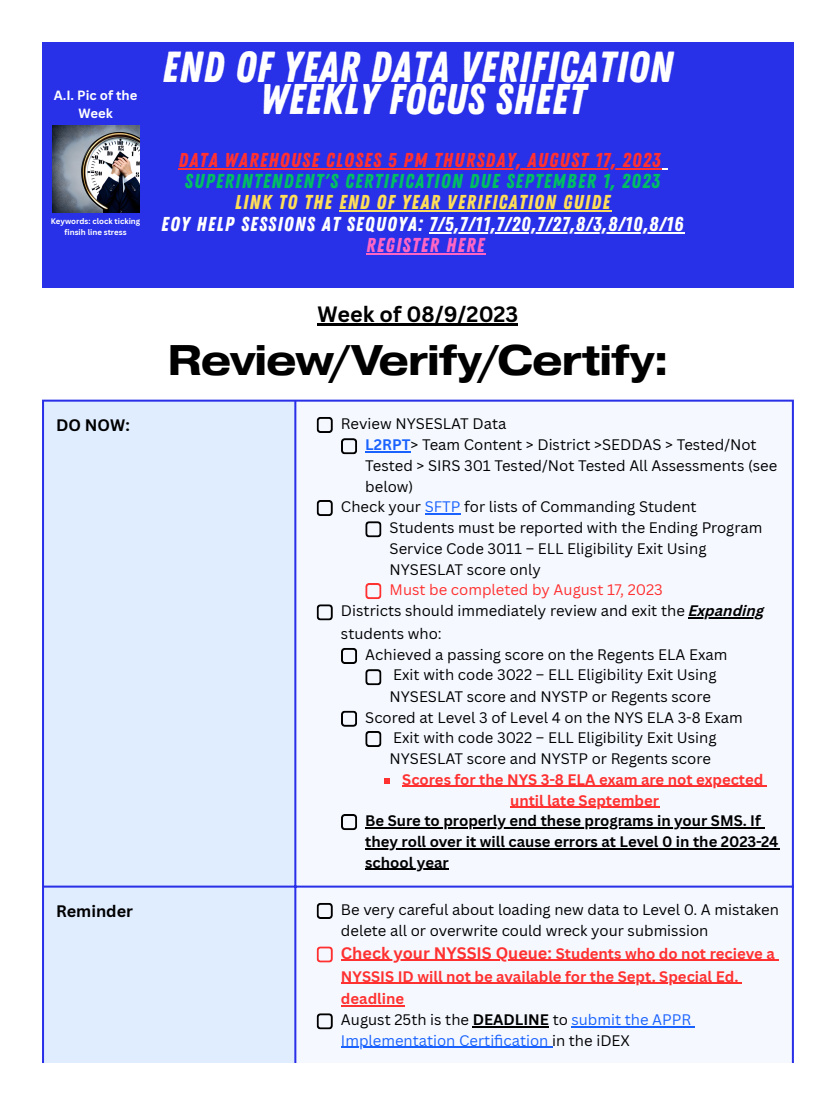
<style>
.page{position:relative;width:836px;height:1103px;background:#fff}
.page>*{position:absolute;margin:0;border:0;box-sizing:border-box;transform-origin:0 0}
.t1{font:43.35px "Zing Rust Base";letter-spacing:.015em;color:#fff}
.t2{font:42.9px "Zing Rust Base";letter-spacing:.015em;color:#fff}
.t3{font:700 42.6px "Pragmatica Ext";letter-spacing:-.025em;color:#000}
.t4{font:700 21.6px "Canva Sans";color:#000}
.t5{font:20.1px "Zing Rust Base";letter-spacing:.06em;color:#fff}
.t6{font:20.1px "Zing Rust Base";letter-spacing:.06em;color:#00bf63}
.t7{font:20.1px "Zing Rust Base";letter-spacing:.06em;color:#ff3131}
.t8{font:20.1px "Zing Rust Base";letter-spacing:.06em;color:#ffde59}
.t9{font:20.1px "Zing Rust Base";letter-spacing:.06em;color:#ff66c4}
.t10{font:700 16.2px "Canva Sans";color:#000}
.t11{font:14.85px/20.7px "Canva Sans";color:#000}
.t12{font:700 14.85px/22.8px "Canva Sans";color:#ff3131;text-align:center}
.t13{font:700 14.85px/20.7px "Canva Sans";color:#000}
.t14{font:14.85px/20.2px "Canva Sans";color:#1a62ff}
.t15{font:14.85px "Canva Sans";color:#ff3131}
.t16{font:700 13.05px/18px "Canva Sans";color:#fff;text-align:center}
.t17{font:700 7.8px/10.9px "Canva Sans";color:#fff;text-align:center}
.s1{font-weight:700;color:#1a62ff}
.s2{color:#1a62ff}
.s3{font-weight:700;font-style:italic}
.s4{font-size:16.2px}
.s5{color:#000}
.s6{font-weight:700;color:#000}
</style>
<div class="page">
<hr style="left:317px;top:324px;width:201px;height:2px;background:#000">
<div style="left:42px;top:42px;width:751px;height:245px;background:#2830e8"></div>
<hr style="left:178px;top:168px;width:484px;height:2px;background:#ff3131">
<hr style="left:339px;top:210px;width:272px;height:2px;background:#ffde59">
<hr style="left:429px;top:232px;width:255px;height:1px;background:#fff">
<hr style="left:366px;top:253px;width:119px;height:2px;background:#ff66c4">
<img style="left:52px;top:125px;width:88px;height:87px">
<div style="left:44px;top:402px;width:250px;height:660px;background:#e0edff"></div>
<div style="left:296px;top:402px;width:495px;height:660px;background:#f5f9ff"></div>
<svg style="left:316px;top:417px;width:17px;height:16px"></svg>
<hr style="left:365px;top:451px;width:45px;height:1px;background:#1a62ff">
<svg style="left:341px;top:438px;width:16px;height:16px"></svg>
<hr style="left:425px;top:513px;width:35px;height:1px;background:#1a62ff">
<svg style="left:316px;top:500px;width:17px;height:16px"></svg>
<svg style="left:365px;top:521px;width:16px;height:16px"></svg>
<svg style="left:365px;top:583px;width:16px;height:16px"></svg>
<hr style="left:688px;top:617px;width:76px;height:1px;background:#000">
<svg style="left:316px;top:604px;width:17px;height:16px"></svg>
<svg style="left:341px;top:648px;width:16px;height:16px"></svg>
<svg style="left:365px;top:669px;width:16px;height:16px"></svg>
<svg style="left:341px;top:710px;width:16px;height:17px"></svg>
<svg style="left:365px;top:731px;width:16px;height:16px"></svg>
<svg style="left:384px;top:777px;width:5px;height:6px"></svg>
<hr style="left:402px;top:785px;width:361px;height:1px;background:#ff3131">
<hr style="left:510px;top:807px;width:149px;height:1px;background:#ff3131">
<hr style="left:365px;top:827px;width:396px;height:1px;background:#000">
<hr style="left:365px;top:848px;width:414px;height:1px;background:#000">
<hr style="left:365px;top:868px;width:84px;height:1px;background:#000">
<svg style="left:341px;top:814px;width:16px;height:16px"></svg>
<svg style="left:316px;top:903px;width:17px;height:16px"></svg>
<hr style="left:341px;top:959px;width:215px;height:1px;background:#ff3131">
<hr style="left:556px;top:959px;width:218px;height:1px;background:#ff3131">
<hr style="left:341px;top:983px;width:397px;height:1px;background:#ff3131">
<hr style="left:341px;top:1005px;width:63px;height:1px;background:#ff3131">
<svg style="left:316px;top:946px;width:17px;height:16px"></svg>
<hr style="left:473px;top:1026px;width:76px;height:1px;background:#000">
<hr style="left:571px;top:1026px;width:120px;height:1px;background:#1a62ff">
<hr style="left:341px;top:1046px;width:211px;height:1px;background:#1a62ff">
<svg style="left:316px;top:1013px;width:17px;height:16px"></svg>
<hr style="left:42px;top:402px;width:2px;height:660px;background:#2930e8">
<hr style="left:294px;top:402px;width:2px;height:660px;background:#2930e8">
<hr style="left:791px;top:402px;width:2px;height:660px;background:#2930e8">
<hr style="left:42px;top:400px;width:751px;height:2px;background:#2930e8">
<hr style="left:42px;top:885px;width:751px;height:2px;background:#2930e8">
<hr style="left:42px;top:1084px;width:751px;height:1px;background:#2930e8">
<hr style="left:42px;top:1102px;width:751px;height:1px;background:#2930e8">
<p class="t16" style="left:54px;top:86px;width:85px">A.I. Pic of the<br>Week</p>
<p class="t17" style="left:51px;top:215px;width:91px">Keywords: clock ticking finsih line stress</p>
<p class="t1" style="left:162px;top:41px;width:512px">END OF YEAR DATA VERIFICATION</p>
<p class="t2" style="left:260px;top:75px;width:327px">WEEKLY FOCUS SHEET</p>
<p class="t7" style="left:178px;top:148px;width:483px">DATA WAREHOUSE CLOSES 5 PM THURSDAY, AUGUST 17, 2023</p>
<p class="t6" style="left:185px;top:169px;width:476px">SUPERINTENDENT'S CERTIFICATION DUE SEPTEMBER 1, 2023</p>
<p class="t8" style="left:235px;top:191px;width:376px">LINK TO THE END OF YEAR VERIFICATION GUIDE</p>
<p class="t5" style="left:161px;top:212px;width:523px">EOY HELP SESSIONS AT SEQUOYA: 7/5,7/11,7/20,7/27,8/3,8/10,8/16</p>
<p class="t9" style="left:366px;top:233px;width:120px">REGISTER HERE</p>
<p class="t4" style="left:317px;top:298px;width:202px">Week of 08/9/2023</p>
<p class="t3" style="left:167px;top:332px;width:503px">Review/Verify/Certify:</p>
<p class="t10" style="left:56px;top:414px;width:75px">DO NOW:</p>
<p class="t11" style="left:341px;top:413px;width:167px">Review NYSESLAT Data</p>
<p class="t11" style="left:365px;top:434px;width:413px"><span class="s1">L2RPT</span>&gt; Team Content &gt; District &gt;SEDDAS &gt; Tested/Not<br>Tested &gt; SIRS 301 Tested/Not Tested All Assessments (see below)</p>
<p class="t11" style="left:341px;top:496px;width:357px">Check your <span class="s2">SFTP</span> for lists of Commanding Student</p>
<p class="t11" style="left:389px;top:517px;width:374px">Students must be reported with the Ending Program<br>Service Code 3011 – ELL Eligibility Exit Using<br>NYSESLAT score only</p>
<p class="t15" style="left:389px;top:579px;width:275px">Must be completed by August 17, 2023</p>
<p class="t11" style="left:341px;top:599px;width:425px;line-height:22.4px">Districts should immediately review and exit the <span class="s3">Expanding </span>students who:</p>
<p class="t11" style="left:365px;top:644px;width:363px">Achieved a passing score on the Regents ELA Exam</p>
<p class="t11" style="left:389px;top:664px;width:328px;line-height:21.3px">Exit with code 3022 – ELL Eligibility Exit Using<br>NYSESLAT score and NYSTP or Regents score</p>
<p class="t11" style="left:365px;top:706px;width:379px">Scored at Level 3 of Level 4 on the NYS ELA 3-8 Exam</p>
<p class="t11" style="left:389px;top:726px;width:328px;line-height:21.3px">Exit with code 3022 – ELL Eligibility Exit Using<br>NYSESLAT score and NYSTP or Regents score</p>
<p class="t12" style="left:402px;top:768px;width:362px;line-height:21.3px">Scores for the NYS 3-8 ELA exam are not expected until late September</p>
<p class="t13" style="left:365px;top:810px;width:415px">Be Sure to properly end these programs in your SMS. If they roll over it will cause errors at Level 0 in the 2023-24 school year</p>
<p class="t10" style="left:56px;top:899px;width:78px">Reminder</p>
<p class="t11" style="left:341px;top:898px;width:439px;line-height:21.3px">Be very careful about loading new data to Level 0. A mistaken delete all or overwrite could wreck your submission</p>
<p class="t12" style="left:341px;top:941px;width:435px;text-align:left"><span class="s4">Check your NYSSIS Queue:</span> Students who do not recieve a<br>NYSSIS ID will not be available for the Sept. Special Ed. deadline</p>
<p class="t14" style="left:341px;top:1009px;width:352px"><span class="s5">August 25th is the</span> <span class="s6">DEADLINE</span> <span class="s5">to</span> submit the APPR<br>Implementation Certification <span class="s5">in the iDEX</span></p>
</div>
